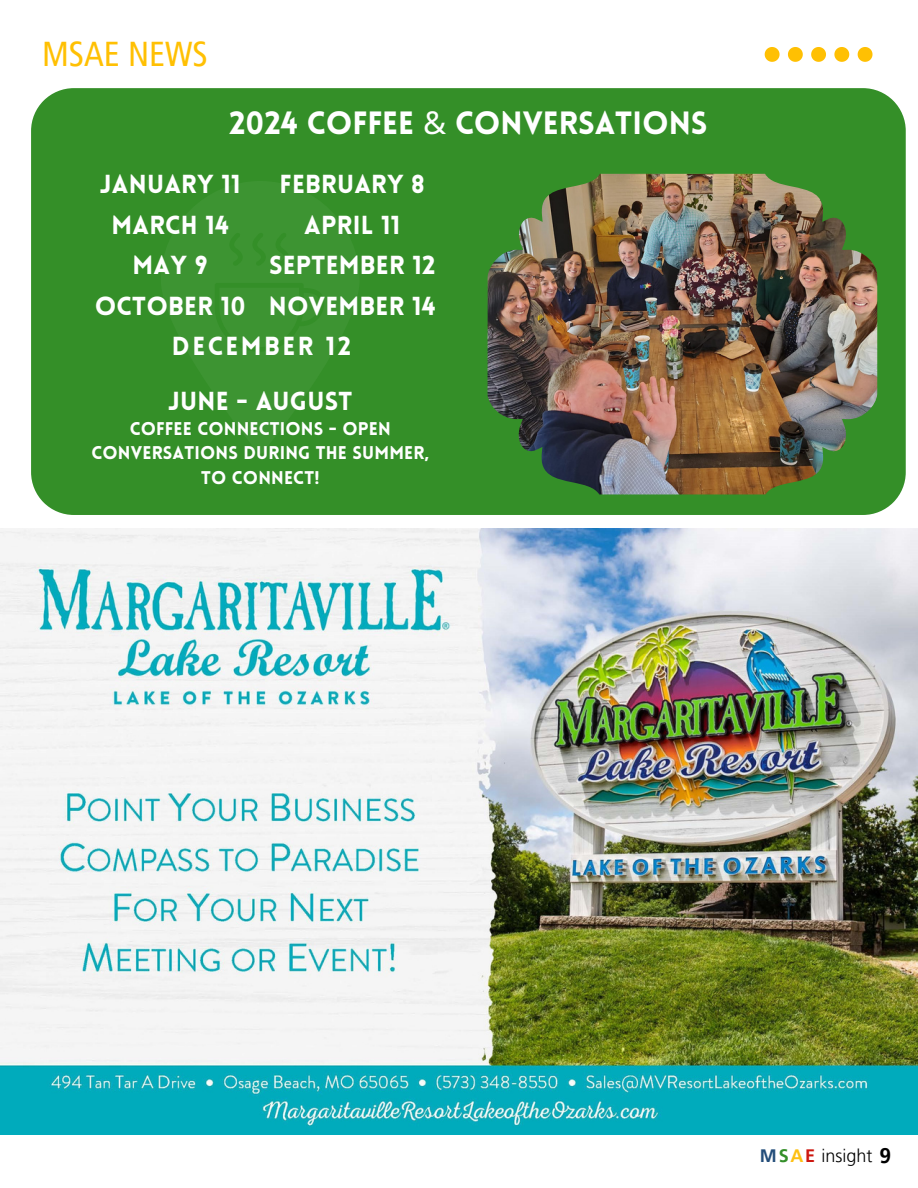
<style>
.page{position:relative;width:918px;height:1188px;background:#fff}
.page>*{position:absolute;margin:0;border:0;box-sizing:border-box;transform-origin:0 0}
.t1{font:condensed 34.5px "Frutiger LT Pro";color:#ffc003}
.t2{font:900 31.5px "Lovelo";color:#fff}
.t3{font:900 25.5px/40.5px "Lovelo";letter-spacing:.01em;color:#fff;text-align:center}
.t4{font:900 25.5px "Lovelo";letter-spacing:.1em;color:#fff}
.t5{font:700 21px "Frutiger LT Pro";color:#000}
.t6{font:900 18px/24.8px "Lovelo";letter-spacing:.01em;color:#fff;text-align:center}
.t7{font:300 18px "Frutiger LT Pro";color:#000}
.s1{font-family:"Noto Sans";font-weight:400}
.s2{font-weight:700;color:#234d7a}
.s3{font-weight:700;color:#348f29}
.s4{font-weight:700;color:#fdc013}
.s5{font-weight:700;color:#cd170f}
</style>
<div class="page">
<img style="left:0;top:528px;width:918px;height:607px">
<svg style="left:765px;top:47px;width:15px;height:15px"></svg>
<svg style="left:788px;top:47px;width:15px;height:15px"></svg>
<svg style="left:811px;top:47px;width:15px;height:15px"></svg>
<svg style="left:834px;top:47px;width:15px;height:15px"></svg>
<svg style="left:858px;top:47px;width:15px;height:15px"></svg>
<div style="left:31px;top:88px;width:875px;height:427px;background:#348f28"></div>
<svg style="left:161px;top:181px;width:199px;height:273px;background:#39922e"></svg>
<img style="left:484px;top:170px;width:397px;height:328px">
<h5 class="t1" style="left:42px;top:33px;width:167px">MSAE NEWS</h5>
<p class="t2" style="left:229px;top:111px;width:480px">2024 COFFEE <span class="s1">&amp;</span> CONVERSATIONS</p>
<h1 class="t3" style="left:95px;top:167px;width:152px">JANUARY 11<br>MARCH 14<br>MAY 9<br>OCTOBER 10</h1>
<h3 class="t3" style="left:269px;top:167px;width:168px">FEBRUARY 8<br>APRIL 11<br>SEPTEMBER 12<br>NOVEMBER 14</h3>
<h4 class="t4" style="left:172px;top:336px;width:181px">DECEMBER 12</h4>
<h3 class="t3" style="left:168px;top:383px;width:186px">JUNE - AUGUST</h3>
<p class="t6" style="left:91px;top:418px;width:339px">COFFEE CONNECTIONS - OPEN<br>CONVERSATIONS DURING THE SUMMER,<br>TO CONNECT!</p>
<h3 class="t7" style="left:760px;top:1144px;width:114px"><span class="s2">M</span><span class="s3">S</span><span class="s4">A</span><span class="s5">E</span> insight</h3>
<h3 class="t5" style="left:879px;top:1143px;width:13px">9</h3>
</div>
